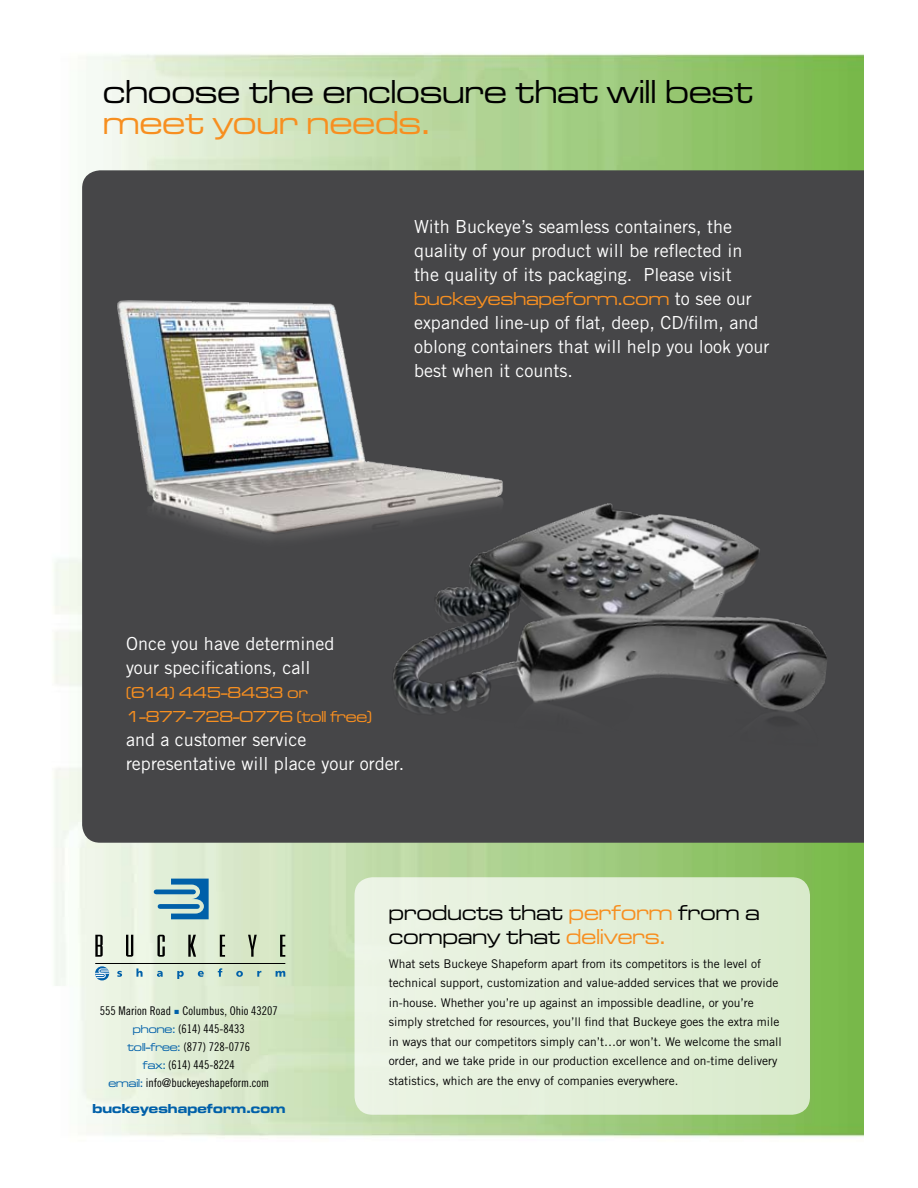
<style>
.page{position:relative;width:918px;height:1188px;background:#fff}
.page>*{position:absolute;margin:0;border:0;box-sizing:border-box;transform-origin:0 0}
.t1{font:34.5px "Microgramma D Medi Exte";letter-spacing:.01em;color:#000}
.t2{font:34.5px "Microgramma D Medi Exte";letter-spacing:.01em;color:#f78f20}
.t3{font:22.5px/24px "Microgramma D Medi Exte";letter-spacing:.01em;color:#000}
.t4{font:19.5px "Microgramma D Medi Exte";letter-spacing:.01em;color:#f78f20}
.t5{font:18px/24px "Trade Gothic";color:#fff}
.t6{font:16.5px/24px "Microgramma D Medi Exte";letter-spacing:-.01em;color:#f78f20}
.t7{font:13.5px "Microgramma D Bold Exte";letter-spacing:.01em;color:#0060a9}
.t8{font:12px/19.5px "Trade Gothic";color:#000}
.t9{font:12px/18px "Trade Gothic Cond Eighteen";color:#000;text-align:center}
.s1{font-family:"Trade Gothic";font-size:18px;color:#fff}
.s2{color:#0060a9}
.s3{font-family:"Microgramma D Medi Exte";color:#0060a9}
.s4{color:#f78f20}
</style>
<div class="page">
<img style="left:54px;top:53px;width:810px;height:1085px">
<div style="left:355px;top:877px;width:455px;height:238px;background:linear-gradient(to right,#edf4e7,#d8eacb);border-radius:18px"></div>
<div style="left:82px;top:170px;width:782px;height:673px;background:#464648"></div>
<svg style="left:95px;top:966px;width:14px;height:14px"></svg>
<svg style="left:95px;top:968px;width:14px;height:10px"></svg>
<svg style="left:95px;top:935px;width:8px;height:22px"></svg>
<svg style="left:126px;top:935px;width:7px;height:22px"></svg>
<svg style="left:157px;top:935px;width:8px;height:22px"></svg>
<svg style="left:188px;top:935px;width:8px;height:22px"></svg>
<svg style="left:220px;top:935px;width:5px;height:22px"></svg>
<svg style="left:248px;top:935px;width:9px;height:22px"></svg>
<svg style="left:280px;top:935px;width:5px;height:22px"></svg>
<svg style="left:171px;top:879px;width:38px;height:40px"></svg>
<div style="left:160px;top:904px;width:37px;height:5px;background:#0060a9"></div>
<hr style="left:156px;top:890px;width:38px;height:4px;background:#0060a9">
<hr style="left:95px;top:963px;width:190px;height:1px;background:#000">
<svg style="left:117px;top:971px;width:5px;height:6px"></svg>
<svg style="left:136px;top:968px;width:7px;height:9px"></svg>
<svg style="left:157px;top:971px;width:6px;height:6px"></svg>
<svg style="left:177px;top:971px;width:7px;height:8px"></svg>
<svg style="left:198px;top:971px;width:6px;height:6px"></svg>
<svg style="left:218px;top:968px;width:4px;height:9px"></svg>
<svg style="left:236px;top:971px;width:7px;height:6px"></svg>
<svg style="left:257px;top:971px;width:4px;height:6px"></svg>
<svg style="left:276px;top:971px;width:9px;height:6px"></svg>
<img style="left:106px;top:273px;width:443px;height:342px">
<img style="left:370px;top:455px;width:473px;height:363px">
<h1 class="t1" style="left:103px;top:69px;width:651px">choose the enclosure that will best</h1>
<h1 class="t2" style="left:103px;top:101px;width:328px">meet your needs.</h1>
<h3 class="t5" style="left:414px;top:215px;width:330px">With Buckeye’s seamless containers, the quality of your product will be reflected in the quality of its packaging. Please visit</h3>
<h3 class="t4" style="left:414px;top:286px;width:339px">buckeyeshapeform.com <span class="s1">to see our</span></h3>
<h3 class="t5" style="left:414px;top:311px;width:357px">expanded line-up of flat, deep, CD/film, and oblong containers that will help you look your best when it counts.</h3>
<h3 class="t5" style="left:126px;top:632px;width:210px">Once you have determined your specifications, call</h3>
<h3 class="t6" style="left:126px;top:680px;width:248px">(614) 445-8433 or<br>1-877-728-0776 (toll free)</h3>
<h3 class="t5" style="left:126px;top:728px;width:280px">and a customer service representative will place your order.</h3>
<p class="t9" style="left:100px;top:1002px;width:179px">555 Marion Road <span class="s2">■</span> Columbus, Ohio 43207 <span class="s3">phone:</span> (614) 445-8433<br><span class="s3">toll-free:</span> (877) 728-0776<br><span class="s3">fax:</span> (614) 445-8224<br><span class="s3">email:</span> info@buckeyeshapeform.com</p>
<p class="t7" style="left:92px;top:1099px;width:195px">buckeyeshapeform.com</p>
<h2 class="t3" style="left:389px;top:899px;width:372px">products that <span class="s4">perform</span> from a company that <span class="s4">delivers.</span></h2>
<p class="t8" style="left:389px;top:954px;width:394px">What sets Buckeye Shapeform apart from its competitors is the level of technical support, customization and value-added services that we provide in-house. Whether you’re up against an impossible deadline, or you’re simply stretched for resources, you’ll find that Buckeye goes the extra mile in ways that our competitors simply can’t…or won’t. We welcome the small order, and we take pride in our production excellence and on-time delivery statistics, which are the envy of companies everywhere.</p>
</div>
